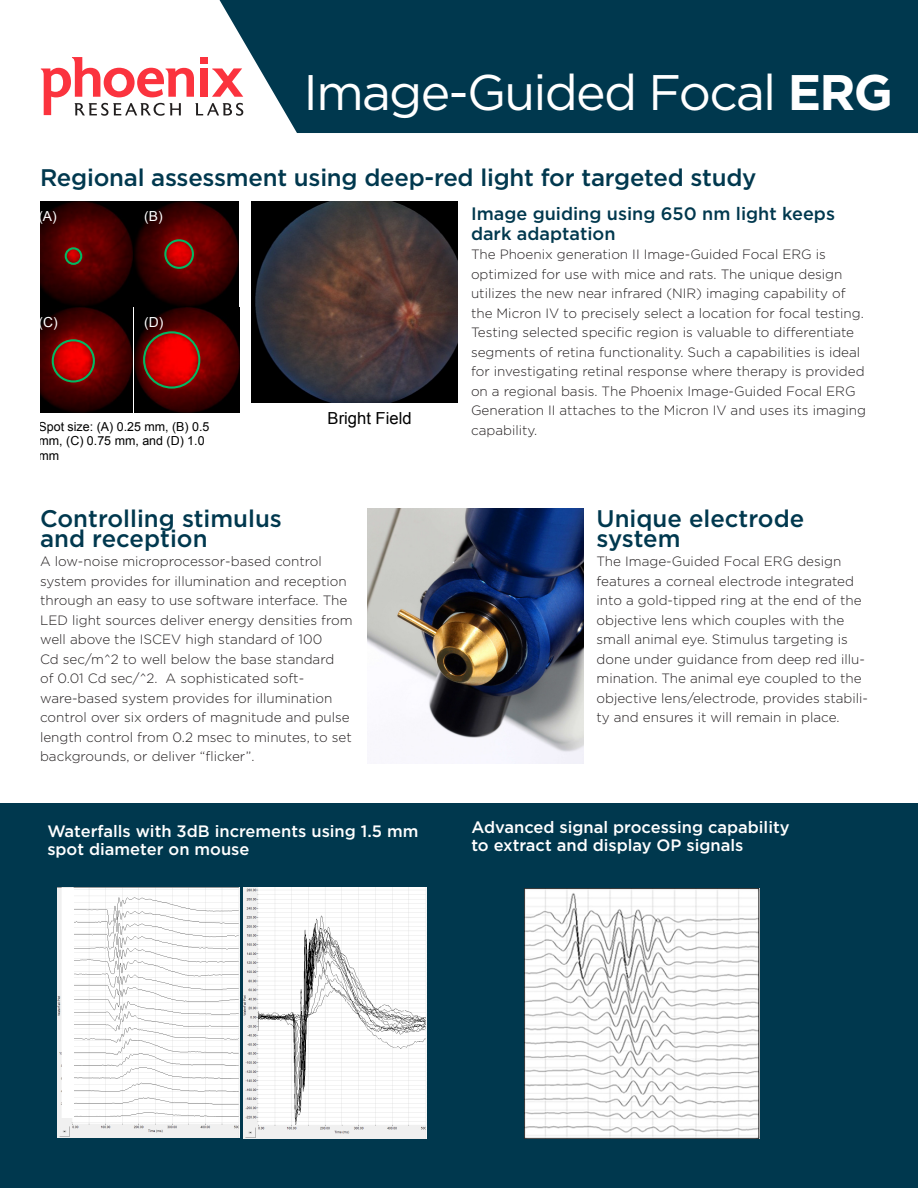
<style>
.page{position:relative;width:918px;height:1188px;background:#fff}
.page>*{position:absolute;margin:0;border:0;box-sizing:border-box;transform-origin:0 0}
.t1{font:49.95px "Gotham";letter-spacing:-.035em;color:#fff}
.Page_HEAD{font:500 24px/19.5px "Gotham";letter-spacing:-.01em;color:#00384e}
.t2{font:500 18px/19.5px "Gotham";color:#00384e}
.t3{font:16.65px "Arial";color:#000}
.t4{font:500 16.5px/18px "Gotham";color:#fff}
.t5{font:13.8px "Arial";color:#fff}
.t6{font:300 13.5px/19.5px "Gotham";color:#231f20}
.t7{font:12.45px/13.8px "Arial";color:#000}
.s1{font-weight:700}
</style>
<div class="page">
<div style="left:220px;top:0;width:698px;height:133px;background:#00384e"></div>
<svg style="left:41px;top:57px;width:202px;height:59px"></svg>
<img style="left:252px;top:202px;width:206px;height:200px">
<img style="left:41px;top:202px;width:198px;height:211px">
<div style="left:65px;top:247px;width:17px;height:18px;border:2px solid #00b963;border-radius:50%"></div>
<div style="left:164px;top:239px;width:30px;height:30px;border:2px solid #00b963;border-radius:50%"></div>
<div style="left:52px;top:339px;width:43px;height:44px;border:2px solid #00b963;border-radius:50%"></div>
<div style="left:143px;top:331px;width:57px;height:58px;border:2px solid #00b963;border-radius:50%"></div>
<div style="left:0;top:804px;width:918px;height:384px;background:#00384e"></div>
<img style="left:525px;top:888px;width:235px;height:250px">
<img style="left:57px;top:888px;width:183px;height:250px">
<img style="left:243px;top:888px;width:184px;height:250px">
<div style="left:62px;top:888px;width:11px;height:230px;background:#fff"></div>
<div style="left:62px;top:887px;width:12px;height:231px;border:1px solid #fff"></div>
<img style="left:367px;top:508px;width:216px;height:255px">
<p class="t1" style="left:304px;top:61px;width:591px">Image-Guided Focal <span class="s1">ERG</span></p>
<p class="Page_HEAD" style="left:40px;top:168px;width:718px">Regional assessment using deep-red light for targeted study</p>
<p class="t5" style="left:38px;top:207px;width:20px">(A)</p>
<p class="t5" style="left:144px;top:207px;width:20px">(B)</p>
<p class="t5" style="left:39px;top:313px;width:21px">(C)</p>
<p class="t5" style="left:144px;top:313px;width:21px">(D)</p>
<p class="t7" style="left:39px;top:420px;width:172px">Spot size: (A) 0.25 mm, (B) 0.5 mm, (C) 0.75 mm, and (D) 1.0</p>
<p class="t7" style="left:39px;top:449px;width:22px">mm</p>
<p class="t3" style="left:328px;top:407px;width:85px">Bright Field</p>
<p class="Page_HEAD" style="left:40px;top:509px;width:243px">Controlling stimulus and reception</p>
<p class="t6" style="left:40px;top:551px;width:314px">A low-noise microprocessor-based control system provides for illumination and reception through an easy to use software interface. The LED light sources deliver energy densities from well above the ISCEV high standard of 100<br>Cd sec/m^2 to well below the base standard<br>of 0.01 Cd sec/^2. A sophisticated soft&shy;ware-based system provides for illumination control over six orders of magnitude and pulse length control from 0.2 msec to minutes, to set backgrounds, or deliver “flicker”.</p>
<p class="t4" style="left:47px;top:822px;width:373px">Waterfalls with 3dB increments using 1.5 mm spot diameter on mouse</p>
<p class="t2" style="left:471px;top:204px;width:366px">Image guiding using 650 nm light keeps dark adaptation</p>
<p class="t6" style="left:471px;top:244px;width:397px">The Phoenix generation II Image-Guided Focal ERG is optimized for use with mice and rats. The unique design utilizes the new near infrared (NIR) imaging capability of the Micron IV to precisely select a location for focal testing.<br>Testing selected specific region is valuable to differentiate segments of retina functionality. Such a capabilities is ideal for investigating retinal response where therapy is provided on a regional basis. The Phoenix Image-Guided Focal ERG Generation II attaches to the Micron IV and uses its imaging capability.</p>
<p class="Page_HEAD" style="left:597px;top:509px;width:209px">Unique electrode system</p>
<p class="t6" style="left:597px;top:551px;width:273px">The Image-Guided Focal ERG design features a corneal electrode integrated into a gold-tipped ring at the end of the objective lens which couples with the small animal eye. Stimulus targeting is done under guidance from deep red illu&shy;mination. The animal eye coupled to the objective lens/electrode, provides stabili&shy;ty and ensures it will remain in place.</p>
<p class="t4" style="left:471px;top:818px;width:320px">Advanced signal processing capability to extract and display OP signals</p>
</div>
